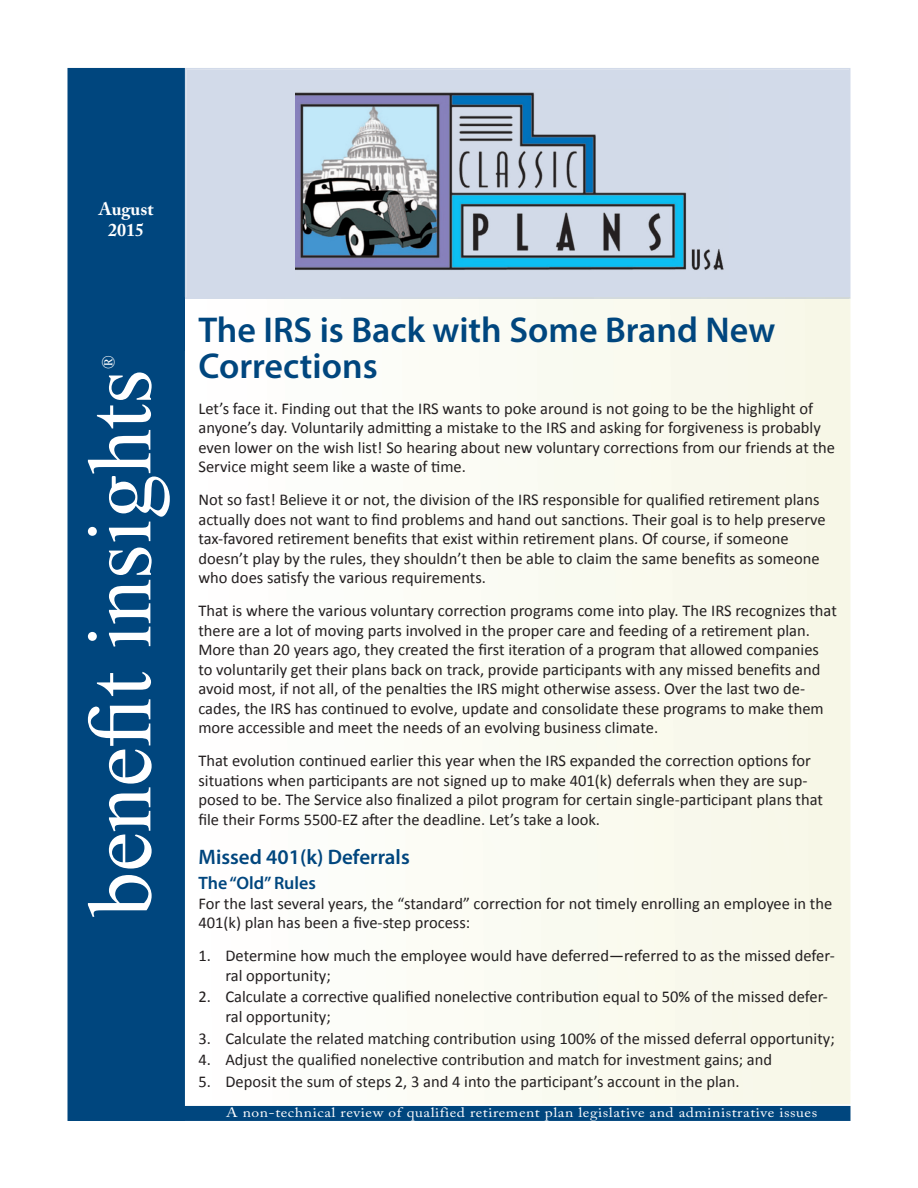
<style>
.page{position:relative;width:918px;height:1188px;background:#fff}
.page>*{position:absolute;margin:0;border:0;box-sizing:border-box;transform-origin:0 0}
.t1{font:90px "Times New Roman";color:#fff}
.t2{font:600 36px/36px "Myriad Pro";color:#00467e}
.t3{font:600 21px "Myriad Pro";color:#00467e}
.t4{font:600 18px "Myriad Pro";color:#00467e}
.t5{font:700 18px/21.6px "Adobe Caslon Pro";color:#fff;text-align:center}
.t6{font:18px "Times New Roman";color:#fff}
.t7{font:16.5px/19.5px "Calibri";color:#231f20}
.t8{font:13.5px "Adobe Caslon Pro";letter-spacing:.035em;color:#fff;scale:1.15 1}
</style>
<div class="page">
<div style="left:67px;top:68px;width:118px;height:1053px;background:#00467e"></div>
<div style="left:88px;top:165px;width:67px;height:942px;background:#00467e"></div>
<div style="left:185px;top:68px;width:665px;height:229px;background:#d2dae9"></div>
<div style="left:68px;top:1106px;width:782px;height:15px;background:#00467e"></div>
<img style="left:849px;top:299px;width:1px;height:752px">
<img style="left:296px;top:89px;width:432px;height:191px">
<p class="t5" style="left:99px;top:197px;width:56px">August<br>2015</p>
<p class="t6" style="left:96px;top:369px;width:15px;rotate:-90deg">®</p>
<h1 class="t1" style="left:60px;top:917px;width:549px;rotate:-90deg">benefit insights</h1>
<h2 class="t2" style="left:198px;top:311px;width:578px">The IRS is Back with Some Brand New<br>Corrections</h2>
<p class="t7" style="left:198px;top:398px;width:638px">Let’s face it. Finding out that the IRS wants to poke around is not going to be the highlight of anyone’s day. Voluntarily admitting a mistake to the IRS and asking for forgiveness is probably even lower on the wish list! So hearing about new voluntary corrections from our friends at the Service might seem like a waste of time.</p>
<p class="t7" style="left:198px;top:490px;width:629px">Not so fast! Believe it or not, the division of the IRS responsible for qualified retirement plans actually does not want to find problems and hand out sanctions. Their goal is to help preserve tax-favored retirement benefits that exist within retirement plans. Of course, if someone doesn’t play by the rules, they shouldn’t then be able to claim the same benefits as someone who does satisfy the various requirements.</p>
<p class="t7" style="left:198px;top:601px;width:640px">That is where the various voluntary correction programs come into play. The IRS recognizes that there are a lot of moving parts involved in the proper care and feeding of a retirement plan.<br>More than 20 years ago, they created the first iteration of a program that allowed companies to voluntarily get their plans back on track, provide participants with any missed benefits and avoid most, if not all, of the penalties the IRS might otherwise assess. Over the last two de&shy;cades, the IRS has continued to evolve, update and consolidate these programs to make them more accessible and meet the needs of an evolving business climate.</p>
<p class="t7" style="left:198px;top:751px;width:626px">That evolution continued earlier this year when the IRS expanded the correction options for situations when participants are not signed up to make 401(k) deferrals when they are sup&shy;posed to be. The Service also finalized a pilot program for certain single-participant plans that file their Forms 5500-EZ after the deadline. Let’s take a look.</p>
<p class="t3" style="left:198px;top:843px;width:213px">Missed 401(k) Deferrals</p>
<p class="t4" style="left:198px;top:872px;width:119px">The “Old” Rules</p>
<p class="t7" style="left:198px;top:894px;width:635px">For the last several years, the “standard” correction for not timely enrolling an employee in the<br>401(k) plan has been a five-step process:</p>
<p class="t7" style="left:225px;top:946px;width:611px;text-indent:-27px">1. Determine how much the employee would have deferred—referred to as the missed defer&shy;ral opportunity;</p>
<p class="t7" style="left:225px;top:987px;width:604px;text-indent:-27px">2. Calculate a corrective qualified nonelective contribution equal to 50% of the missed defer&shy;ral opportunity;</p>
<p class="t7" style="left:198px;top:1028px;width:638px">3. Calculate the related matching contribution using 100% of the missed deferral opportunity;</p>
<p class="t7" style="left:198px;top:1050px;width:575px">4. Adjust the qualified nonelective contribution and match for investment gains; and</p>
<p class="t7" style="left:198px;top:1072px;width:543px">5. Deposit the sum of steps 2, 3 and 4 into the participant’s account in the plan.</p>
<p class="t8" style="left:226px;top:1105px;width:516px">A non-technical review of qualified retirement plan legislative and administrative issues</p>
</div>
